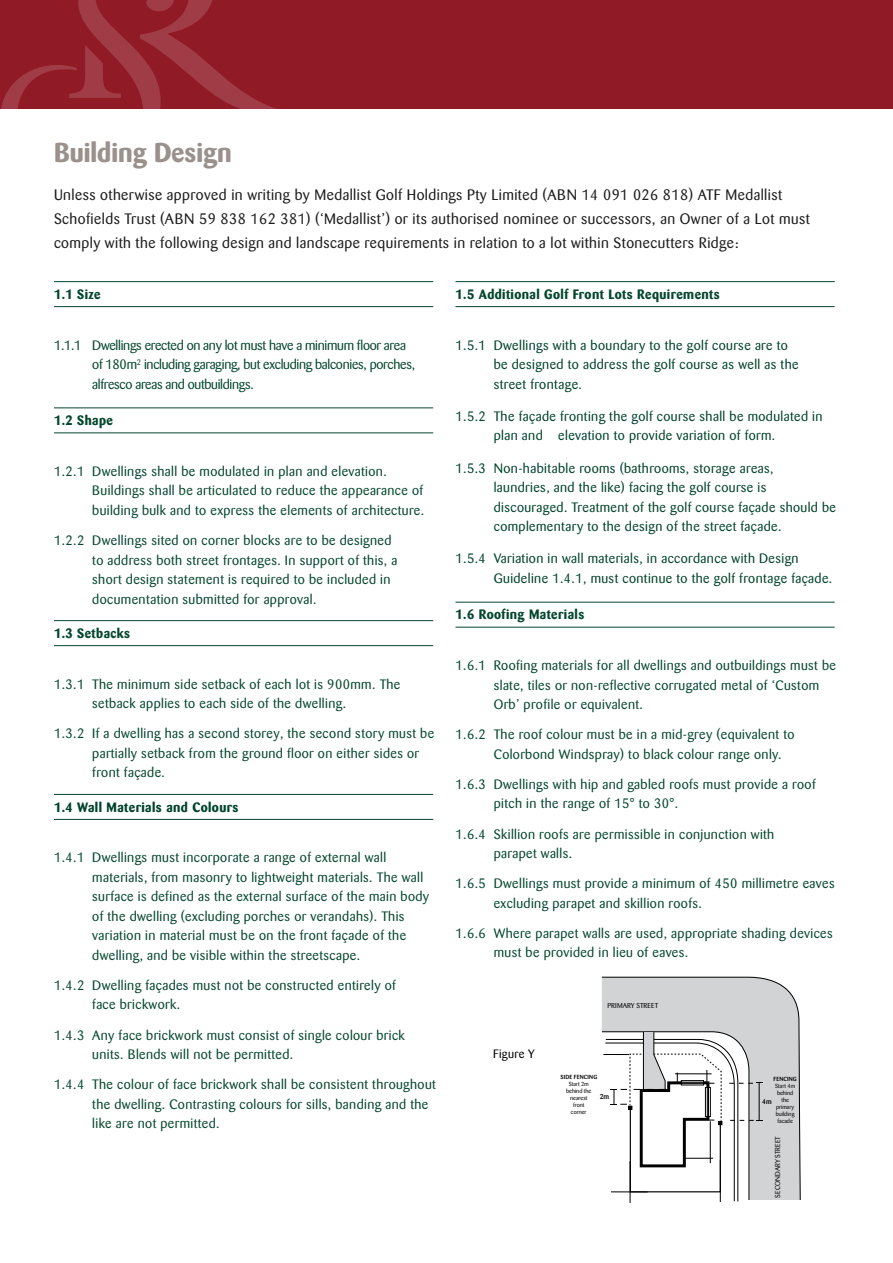
<style>
.page{position:relative;width:893px;height:1263px;background:#fff}
.page>*{position:absolute;margin:0;border:0;box-sizing:border-box;transform-origin:0 0}
.t1{font:700 27px "Barmeno";color:#9a918c}
.t2{font:15px/24px "Barmeno";letter-spacing:.03em;color:#1c1c1c}
.t3{font:13.5px/19.5px "Barmeno";letter-spacing:.03em;color:#05472f}
.t4{font:13.5px/19.5px "Barmeno";letter-spacing:.03em;color:#00432b}
.t5{font:13.5px/19.5px "Barmeno";letter-spacing:-.02em;color:#05472f}
.t6{font:700 13.5px "Barmeno";letter-spacing:.03em;color:#05472f}
.t7{font:700 13.5px "Barmeno";letter-spacing:.03em;color:#00432b}
.t8{font:12px "Barmeno";letter-spacing:.03em;color:#000}
.t9{font:7.05px "Barmeno";letter-spacing:.02em;color:#000}
.t10{font:500 7.05px "Barmeno";color:#000}
.t11{font:5.85px/7.1px "Barmeno";color:#000;text-align:center}
.t12{font:500 5.85px "Barmeno";letter-spacing:.02em;color:#000}
.s1{color:#00432b}
</style>
<div class="page">
<hr style="left:54px;top:281px;width:379px;height:1px;background:#05472f">
<hr style="left:54px;top:306px;width:379px;height:1px;background:#05472f">
<hr style="left:54px;top:407px;width:379px;height:1px;background:#05472f">
<hr style="left:54px;top:432px;width:379px;height:1px;background:#05472f">
<hr style="left:54px;top:620px;width:379px;height:1px;background:#05472f">
<hr style="left:54px;top:645px;width:379px;height:1px;background:#05472f">
<hr style="left:54px;top:794px;width:379px;height:1px;background:#00432b">
<hr style="left:54px;top:819px;width:379px;height:1px;background:#00432b">
<hr style="left:455px;top:281px;width:380px;height:1px;background:#05472f">
<hr style="left:455px;top:306px;width:380px;height:1px;background:#05472f">
<hr style="left:455px;top:602px;width:380px;height:1px;background:#05472f">
<hr style="left:455px;top:627px;width:380px;height:1px;background:#05472f">
<div style="left:0;top:0;width:893px;height:108px;background:#901a25"></div>
<hr style="left:630px;top:1161px;width:1px;height:42px;background:#000">
<svg style="left:602px;top:977px;width:198px;height:225px"></svg>
<svg style="left:0;top:0;width:289px;height:109px"></svg>
<h1 class="t1" style="left:54px;top:136px;width:179px">Building Design</h1>
<p class="t2" style="left:54px;top:183px;width:757px">Unless otherwise approved in writing by Medallist Golf Holdings Pty Limited (ABN 14 091 026 818) ATF Medallist<br>Schofields Trust (ABN 59 838 162 381) (‘Medallist’) or its authorised nominee or successors, an Owner of a Lot must comply with the following design and landscape requirements in relation to a lot within Stonecutters Ridge:</p>
<p class="t6" style="left:54px;top:286px;width:48px">1.1 Size</p>
<p class="t6" style="left:455px;top:286px;width:266px">1.5 Additional Golf Front Lots Requirements</p>
<p class="t4" style="left:494px;top:335px;width:306px;text-indent:-38px">1.5.1 Dwellings with a boundary to the golf course are to be designed to address the golf course as well as the street frontage.</p>
<p class="t4" style="left:494px;top:407px;width:330px;text-indent:-38px">1.5.2 The façade fronting the golf course shall be modulated in plan and elevation to provide variation of form.</p>
<p class="t4" style="left:494px;top:458px;width:344px;text-indent:-38px">1.5.3 Non-habitable rooms (bathrooms, storage areas,<br>laundries, and the like) facing the golf course is discouraged. Treatment of the golf course façade should be complementary to the design of the street façade.</p>
<p class="t4" style="left:494px;top:549px;width:340px;text-indent:-38px">1.5.4 Variation in wall materials, in accordance with Design<br>Guideline 1.4.1, must continue to the golf frontage façade.</p>
<p class="t6" style="left:455px;top:606px;width:130px">1.6 Roofing Materials</p>
<p class="t3" style="left:494px;top:656px;width:344px;text-indent:-38px">1.6.1 Roofing materials for all dwellings and outbuildings must be slate, tiles or non-reflective corrugated metal of ‘Custom<br>Orb’ profile or equivalent.</p>
<p class="t3" style="left:494px;top:725px;width:302px;text-indent:-38px">1.6.2 The roof colour must be in a mid-grey (equivalent to<br>Colorbond Windspray) to black colour range only.</p>
<p class="t3" style="left:494px;top:774px;width:323px;text-indent:-38px">1.6.3 Dwellings with hip and gabled roofs must provide a roof pitch in the range of 15° to 30°.</p>
<p class="t3" style="left:494px;top:824px;width:282px;text-indent:-38px">1.6.4 Skillion roofs are permissible in conjunction with parapet walls.</p>
<p class="t3" style="left:494px;top:874px;width:342px;text-indent:-38px">1.6.5 Dwellings must provide a minimum of 450 millimetre eaves excluding parapet and skillion roofs.</p>
<p class="t3" style="left:494px;top:923px;width:341px;text-indent:-38px">1.6.6 Where parapet walls are used, appropriate shading devices must be provided in lieu of eaves.</p>
<p class="t5" style="left:92px;top:335px;width:324px;text-indent:-38px">1.1.1 Dwellings erected on any lot must have a minimum floor area of 180m<sup>2</sup> including garaging, but excluding balconies, porches, alfresco areas and outbuildings.</p>
<p class="t6" style="left:54px;top:412px;width:60px">1.2 Shape</p>
<p class="t3" style="left:92px;top:462px;width:333px;text-indent:-38px">1.2.1 Dwellings shall be modulated in plan and elevation.<br>Buildings shall be articulated to reduce the appearance of building bulk and to express the elements of architecture.</p>
<p class="t3" style="left:92px;top:531px;width:307px;text-indent:-38px">1.2.2 Dwellings sited on corner blocks are to be designed to address both street frontages. In support of this, a short design statement is required to be included in documentation submitted for approval.</p>
<p class="t6" style="left:54px;top:625px;width:78px">1.3 Setbacks</p>
<p class="t3" style="left:92px;top:674px;width:310px;text-indent:-38px">1.3.1 The minimum side setback of each lot is 900mm. The setback applies to each side of the dwelling.</p>
<p class="t3" style="left:92px;top:724px;width:343px;text-indent:-38px">1.3.2 If a dwelling has a second storey, the second story must be partially setback from the ground floor on either sides or front façade.</p>
<p class="t7" style="left:54px;top:799px;width:186px">1.4 Wall Materials and Colours</p>
<p class="t3" style="left:92px;top:848px;width:338px;text-indent:-38px">1.4.1 Dwellings must incorporate a range of external wall materials, from masonry to lightweight materials. The wall surface is defined as the external surface of the main body of the dwelling (excluding porches or verandahs). This variation in material must be on the front <span class="s1">façade</span> of the dwelling, and be visible within the streetscape.</p>
<p class="t3" style="left:92px;top:976px;width:305px;text-indent:-38px">1.4.2 Dwelling <span class="s1">façades</span> must not be constructed entirely of face brickwork.</p>
<p class="t3" style="left:92px;top:1025px;width:314px;text-indent:-38px">1.4.3 Any face brickwork must consist of single colour brick units. Blends will not be permitted.</p>
<p class="t3" style="left:92px;top:1075px;width:345px;text-indent:-38px">1.4.4 The colour of face brickwork shall be consistent throughout the dwelling. Contrasting colours for sills, banding and the like are not permitted.</p>
<p class="t9" style="left:607px;top:1001px;width:52px">PRIMARY STREET</p>
<p class="t8" style="left:493px;top:1046px;width:43px">Figure Y</p>
<p class="t12" style="left:560px;top:1073px;width:38px">SIDE FENCING</p>
<p class="t11" style="left:566px;top:1080px;width:27px">Start 2m behind the nearest front corner</p>
<p class="t12" style="left:774px;top:1075px;width:25px">FENCING</p>
<p class="t11" style="left:775px;top:1082px;width:22px">Start 4m behind the primary building facade</p>
<p class="t10" style="left:600px;top:1092px;width:11px">2m</p>
<p class="t10" style="left:762px;top:1097px;width:11px">4m</p>
<p class="t9" style="left:774px;top:1198px;width:63px;rotate:-90deg">SECONDARY STREET</p>
</div>
